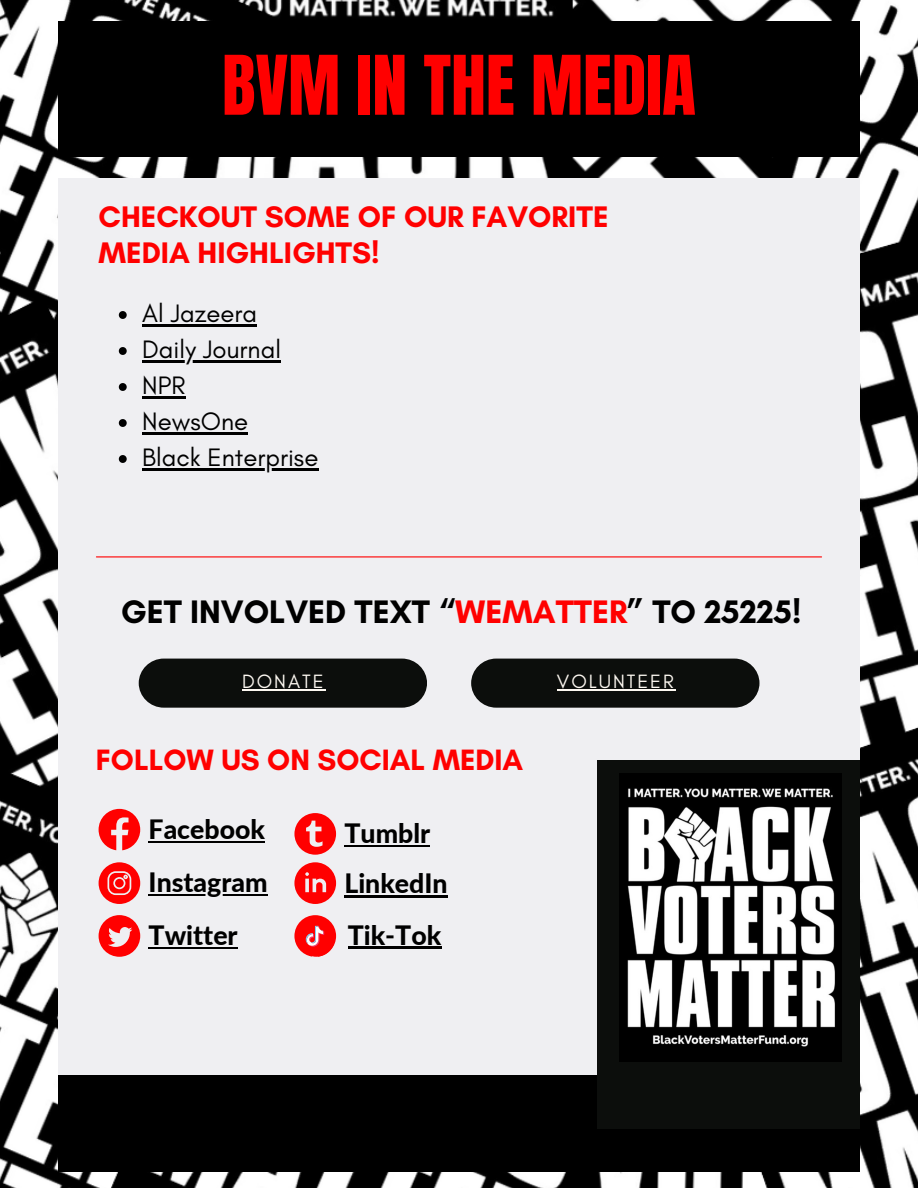
<style>
.page{position:relative;width:918px;height:1188px;background:#fff}
.page>*{position:absolute;margin:0;border:0;box-sizing:border-box;transform-origin:0 0}
.t1{font:69.75px "Anton";color:#f00}
.t2{font:700 33.15px "Glacial Indifference";color:#000}
.t3{font:700 30.3px/36px "Glacial Indifference";color:#f00}
.t4{font:700 30px "Glacial Indifference";color:#f00}
.t5{font:800 26.7px/53.2px "Lato";color:#000}
.t6{font:25.65px/36px "Glacial Indifference";color:#000}
.t7{font:19.65px "Glacial Indifference";letter-spacing:.1em;color:#fdf8f1}
.s1{color:#f00}
</style>
<div class="page">
<img style="left:0;top:0;width:918px;height:1188px">
<div style="left:58px;top:178px;width:802px;height:897px;background:#efeff2"></div>
<div style="left:58px;top:21px;width:802px;height:135px;background:#000"></div>
<div style="left:58px;top:1075px;width:802px;height:97px;background:#000"></div>
<svg style="left:99px;top:809px;width:41px;height:41px"></svg>
<svg style="left:99px;top:862px;width:41px;height:42px"></svg>
<svg style="left:99px;top:915px;width:41px;height:42px"></svg>
<hr style="left:96px;top:556px;width:726px;height:1px;background:#f00">
<div style="left:598px;top:760px;width:262px;height:368px;background:#0c0e0c"></div>
<img style="left:620px;top:774px;width:221px;height:288px">
<div style="left:139px;top:659px;width:288px;height:49px;background:#0c0e0c"></div>
<hr style="left:242px;top:689px;width:84px;height:1px;background:#fdf8f1">
<div style="left:471px;top:659px;width:288px;height:49px;background:#0c0e0c"></div>
<hr style="left:557px;top:689px;width:119px;height:1px;background:#fdf8f1">
<svg style="left:294px;top:915px;width:42px;height:42px"></svg>
<hr style="left:149px;top:841px;width:116px;height:2px;background:#000">
<hr style="left:149px;top:894px;width:119px;height:2px;background:#000">
<svg style="left:294px;top:813px;width:42px;height:42px"></svg>
<svg style="left:294px;top:862px;width:42px;height:42px"></svg>
<hr style="left:344px;top:845px;width:86px;height:2px;background:#000">
<hr style="left:344px;top:895px;width:104px;height:3px;background:#000">
<hr style="left:149px;top:947px;width:89px;height:2px;background:#000">
<hr style="left:348px;top:947px;width:93px;height:2px;background:#000">
<svg style="left:119px;top:311px;width:8px;height:8px"></svg>
<hr style="left:142px;top:325px;width:115px;height:2px;background:#000">
<svg style="left:119px;top:347px;width:8px;height:8px"></svg>
<hr style="left:142px;top:361px;width:139px;height:2px;background:#000">
<svg style="left:119px;top:383px;width:8px;height:8px"></svg>
<hr style="left:142px;top:397px;width:43px;height:2px;background:#000">
<svg style="left:119px;top:419px;width:8px;height:8px"></svg>
<hr style="left:142px;top:433px;width:106px;height:2px;background:#000">
<svg style="left:119px;top:455px;width:8px;height:8px"></svg>
<hr style="left:142px;top:469px;width:176px;height:2px;background:#000">
<h1 class="t1" style="left:222px;top:35px;width:475px">BVM IN THE MEDIA</h1>
<p class="t3" style="left:99px;top:199px;width:512px">CHECKOUT SOME OF OUR FAVORITE<br>MEDIA HIGHLIGHTS!</p>
<p class="t6" style="left:142px;top:295px;width:178px">Al Jazeera<br>Daily Journal<br>NPR<br>NewsOne<br>Black Enterprise</p>
<p class="t2" style="left:121px;top:591px;width:682px">GET INVOLVED TEXT “<span class="s1">WEMATTER</span>” TO 25225!</p>
<p class="t7" style="left:242px;top:669px;width:83px">DONATE</p>
<p class="t7" style="left:557px;top:669px;width:118px">VOLUNTEER</p>
<p class="t4" style="left:96px;top:742px;width:429px">FOLLOW US ON SOCIAL MEDIA</p>
<p class="t5" style="left:149px;top:802px;width:121px">Facebook<br>Instagram</p>
<p class="t5" style="left:344px;top:808px;width:105px;line-height:50.2px">Tumblr<br>LinkedIn</p>
<p class="t5" style="left:149px;top:908px;width:91px">Twitter</p>
<p class="t5" style="left:348px;top:908px;width:95px">Tik-Tok</p>
</div>
